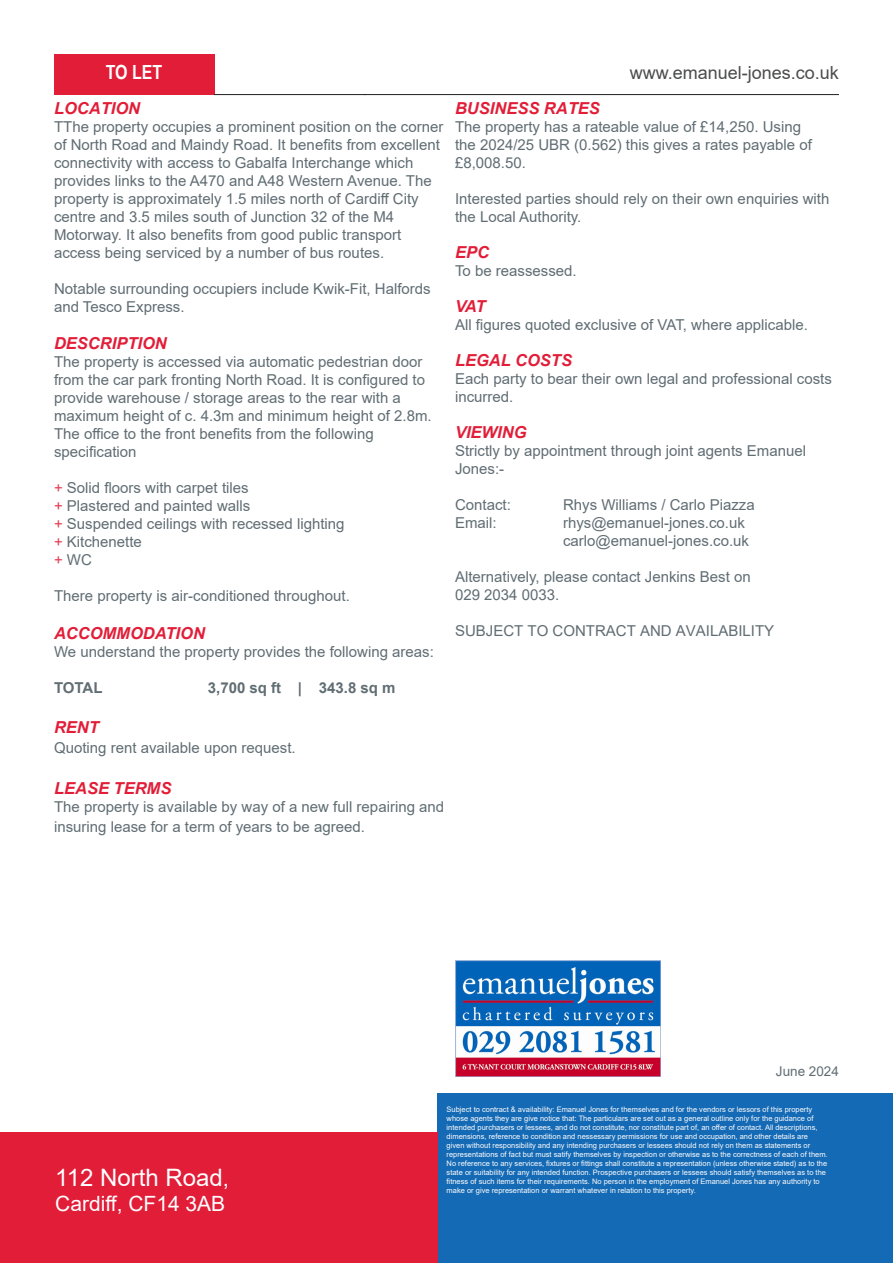
<style>
.page{position:relative;width:893px;height:1263px;background:#fff}
.page>*{position:absolute;margin:0;border:0;box-sizing:border-box;transform-origin:0 0}
.t1{font:24px "Arial";color:#fff}
.t2{font:21px "Arial";color:#fff}
.t3{font:700 19.5px "Arial Narrow";color:#fff}
.t4{font:18px "Arial";color:#4b4c4d}
.t5{font:italic 700 16.5px "Arial";color:#e21d38}
.t6{font:15px/18px "Arial";color:#606d73}
.t7{font:700 15px "Arial";color:#606d73}
.t8{font:13.5px "Arial";color:#606d73}
.t9{font:7.5px/9px "Arial";color:#fcfcfc}
.s1{color:#e63f56}
.s2{font-size:22.5px}
</style>
<div class="page">
<div style="left:54px;top:54px;width:160px;height:41px;background:#e21d38"></div>
<div style="left:438px;top:1094px;width:455px;height:169px;background:#156ab5"></div>
<div style="left:0;top:1132px;width:438px;height:131px;background:#e21d38"></div>
<hr style="left:364px;top:94px;width:475px;height:1px;background:#231f20">
<hr style="left:214px;top:94px;width:151px;height:1px;background:#231f20">
<img style="left:455px;top:960px;width:206px;height:116px">
<p class="t3" style="left:106px;top:58px;width:58px">TO LET</p>
<p class="t5" style="left:54px;top:97px;width:88px">LOCATION</p>
<p class="t6" style="left:54px;top:117px;width:391px">TThe property occupies a prominent position on the corner of North Road and Maindy Road. It benefits from excellent connectivity with access to Gabalfa Interchange which provides links to the A470 and A48 Western Avenue. The property is approximately 1.5 miles north of Cardiff City centre and 3.5 miles south of Junction 32 of the M4</p>
<p class="t6" style="left:54px;top:225px;width:349px">Motorway. It also benefits from good public transport</p>
<p class="t6" style="left:54px;top:243px;width:332px">access being serviced by a number of bus routes.</p>
<p class="t6" style="left:54px;top:279px;width:378px">Notable surrounding occupiers include Kwik-Fit, Halfords and Tesco Express.</p>
<p class="t5" style="left:54px;top:333px;width:114px">DESCRIPTION</p>
<p class="t6" style="left:54px;top:353px;width:372px">The property is accessed via automatic pedestrian door from the car park fronting North Road. It is configured to provide warehouse / storage areas to the rear with a</p>
<p class="t6" style="left:54px;top:407px;width:379px">maximum height of c. 4.3m and minimum height of 2.8m.<br>The office to the front benefits from the following</p>
<p class="t6" style="left:54px;top:443px;width:84px">specification</p>
<p class="t6" style="left:54px;top:479px;width:196px"><span class="s1">+</span> Solid floors with carpet tiles</p>
<p class="t6" style="left:54px;top:497px;width:198px"><span class="s1">+</span> Plastered and painted walls</p>
<p class="t6" style="left:54px;top:515px;width:292px"><span class="s1">+</span> Suspended ceilings with recessed lighting</p>
<p class="t6" style="left:54px;top:533px;width:89px"><span class="s1">+</span> Kitchenette</p>
<p class="t6" style="left:54px;top:551px;width:39px"><span class="s1">+</span> WC</p>
<p class="t6" style="left:54px;top:587px;width:297px">There property is air-conditioned throughout.</p>
<p class="t5" style="left:54px;top:622px;width:152px">ACCOMMODATION</p>
<p class="t6" style="left:54px;top:643px;width:381px">We understand the property provides the following areas:</p>
<p class="t7" style="left:54px;top:677px;width:50px">TOTAL</p>
<p class="t7" style="left:208px;top:677px;width:189px">3,700 sq ft | 343.8 sq m</p>
<p class="t5" style="left:54px;top:716px;width:46px">RENT</p>
<p class="t6" style="left:54px;top:738px;width:243px">Quoting rent available upon request.</p>
<p class="t5" style="left:54px;top:777px;width:119px">LEASE TERMS</p>
<p class="t6" style="left:54px;top:797px;width:392px;line-height:19.8px">The property is available by way of a new full repairing and insuring lease for a term of years to be agreed.</p>
<p class="t4" style="left:630px;top:60px;width:211px">www.emanuel-jones.co.uk</p>
<p class="t5" style="left:455px;top:97px;width:146px">BUSINESS RATES</p>
<p class="t6" style="left:455px;top:117px;width:358px">The property has a rateable value of £14,250. Using the 2024/25 UBR (0.562) this gives a rates payable of £8,008.50.</p>
<p class="t6" style="left:455px;top:189px;width:376px">Interested parties should rely on their own enquiries with the Local Authority.</p>
<p class="t5" style="left:455px;top:241px;width:35px">EPC</p>
<p class="t6" style="left:455px;top:261px;width:123px">To be reassessed.</p>
<p class="t5" style="left:455px;top:295px;width:32px">VAT</p>
<p class="t6" style="left:455px;top:315px;width:354px">All figures quoted exclusive of VAT, where applicable.</p>
<p class="t5" style="left:455px;top:349px;width:119px">LEGAL COSTS</p>
<p class="t6" style="left:455px;top:369px;width:378px">Each party to bear their own legal and professional costs incurred.</p>
<p class="t5" style="left:455px;top:421px;width:73px">VIEWING</p>
<p class="t6" style="left:455px;top:441px;width:352px">Strictly by appointment through joint agents Emanuel<br>Jones:-</p>
<p class="t6" style="left:455px;top:495px;width:57px">Contact:</p>
<p class="t6" style="left:563px;top:495px;width:193px">Rhys Williams / Carlo Piazza</p>
<p class="t6" style="left:455px;top:513px;width:43px">Email:</p>
<p class="t6" style="left:563px;top:513px;width:183px">rhys@emanuel-jones.co.uk</p>
<p class="t6" style="left:563px;top:531px;width:188px">carlo@emanuel-jones.co.uk</p>
<p class="t6" style="left:455px;top:567px;width:297px">Alternatively, please contact Jenkins Best on</p>
<p class="t6" style="left:455px;top:585px;width:106px">029 2034 0033.</p>
<p class="t6" style="left:455px;top:621px;width:321px">SUBJECT TO CONTRACT AND AVAILABILITY</p>
<p class="t8" style="left:776px;top:1062px;width:65px">June 2024</p>
<p class="t1" style="left:55px;top:1161px;width:175px">112 North Road<span class="s2">,</span></p>
<p class="t2" style="left:55px;top:1189px;width:171px">Cardiff, CF14 3AB</p>
<p class="t9" style="left:447px;top:1104px;width:383px">Subject to contract &amp; availability: Emanuel Jones for themselves and for the vendors or lessors of this property whose agents they are give notice that: The particulars are set out as a general outline only for the guidance of intended purchasers or lessees, and do not constitute, nor constitute part of, an offer of contact. All descriptions, dimensions, reference to condition and nessessary permissions for use and occupation, and other details are given without responsibility and any intending purchasers or lessees should not rely on them as statements or representations of fact but must satify themselves by inspection or otherwise as to the correctness of each of them.<br>No reference to any services, fixtures or fittings shall constitute a representation (unless otherwise stated) as to the state or suitability for any intended function. Prospective purchasers or lessees should satisfy themselves as to the fitness of such items for their requirements. No person in the employment of Emanuel Jones has any authority to make or give representation or warrant whatever in relation to this property.</p>
</div>
